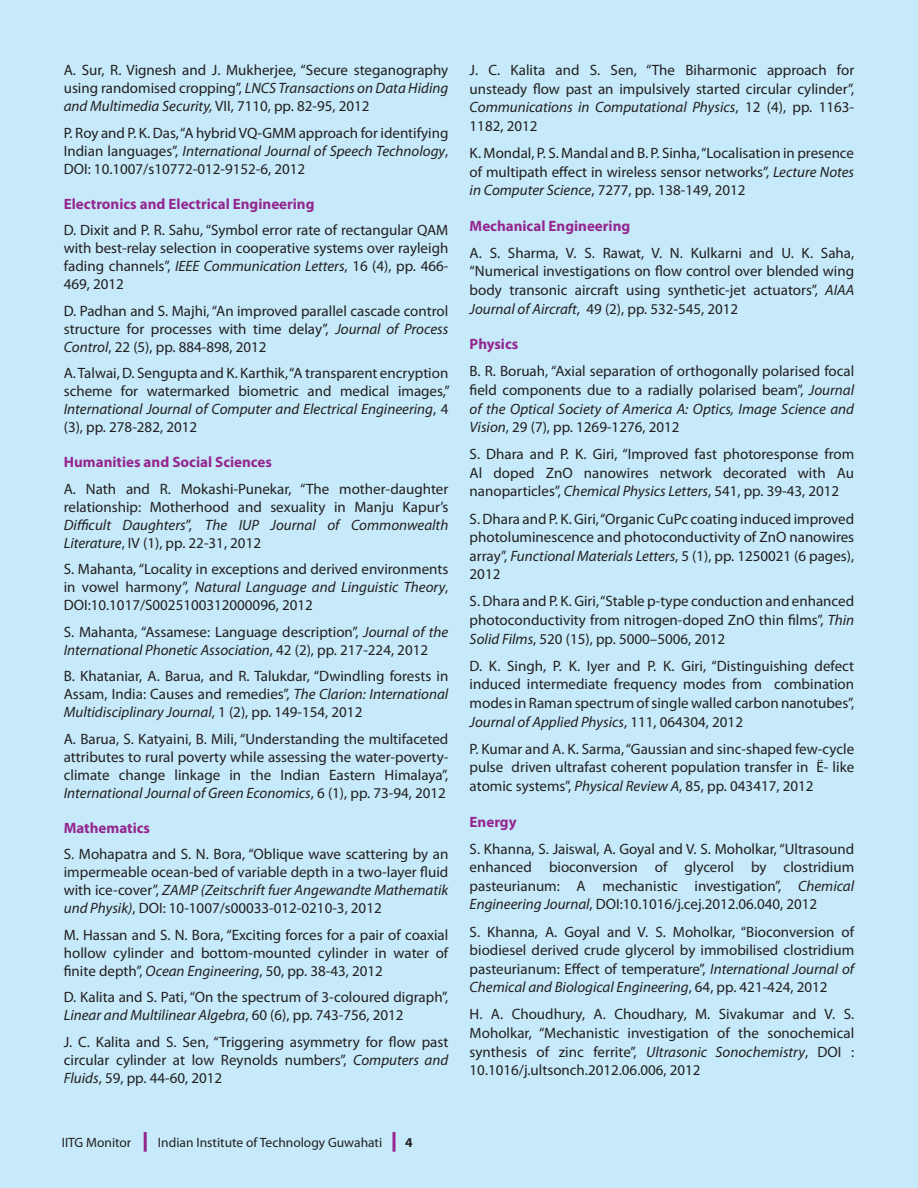
<style>
.page{position:relative;width:918px;height:1188px;background:#c6eafa}
.page>*{position:absolute;margin:0;border:0;box-sizing:border-box;transform-origin:0 0}
.t1{font:15px/18.6px "Myriad Pro";color:#231f20;text-align:justify}
.t2{font:700 15px "Myriad Pro";color:#95268f}
.t3{font:13.5px "Myriad Pro";color:#231f20}
.t4{font:700 13.5px "Myriad Pro";color:#231f20}
.s1{font-style:italic}
</style>
<div class="page">
<hr style="left:144px;top:1132px;width:3px;height:20px;background:#95268f">
<hr style="left:393px;top:1132px;width:3px;height:20px;background:#95268f">
<p class="t1" style="left:64px;top:61px;width:386px;line-height:18px">A. Sur, R. Vignesh and J. Mukherjee, “Secure steganography using randomised cropping”, <span class="s1">LNCS Transactions on Data Hiding and Multimedia Security,</span> VII, 7110, pp. 82-95, 2012</p>
<p class="t1" style="left:64px;top:123px;width:386px;line-height:18px">P. Roy and P. K. Das, “A hybrid VQ-GMM approach for identifying Indian languages”, <span class="s1">International Journal of Speech Technology</span>, DOI: 10.1007/s10772-012-9152-6, 2012</p>
<p class="t2" style="left:64px;top:194px;width:252px">Electronics and Electrical Engineering</p>
<p class="t1" style="left:64px;top:221px;width:386px;line-height:18px">D. Dixit and P. R. Sahu, “Symbol error rate of rectangular QAM with best-relay selection in cooperative systems over rayleigh fading channels”, <span class="s1">IEEE Communication Letters</span>, 16 (4), pp. 466- 469, 2012</p>
<p class="t1" style="left:64px;top:301px;width:386px;line-height:18px">D. Padhan and S. Majhi, “An improved parallel cascade control structure for processes with time delay”, <span class="s1">Journal of Process Control</span>, 22 (5), pp. 884-898, 2012</p>
<p class="t1" style="left:64px;top:364px;width:387px;line-height:18px">A. Talwai, D. Sengupta and K. Karthik, “A transparent encryption scheme for watermarked biometric and medical images,” <span class="s1">International Journal of Computer and Electrical Engineering</span>, 4 (3), pp. 278-282, 2012</p>
<p class="t2" style="left:64px;top:452px;width:210px">Humanities and Social Sciences</p>
<p class="t1" style="left:64px;top:479px;width:386px;line-height:18px">A. Nath and R. Mokashi-Punekar, “The mother-daughter relationship: Motherhood and sexuality in Manju Kapur’s <span class="s1">Difficult Daughters</span>”, <span class="s1">The IUP Journal of Commonwealth Literature</span>, IV (1), pp. 22-31, 2012</p>
<p class="t1" style="left:64px;top:560px;width:386px;line-height:18px">S. Mahanta, “Locality in exceptions and derived environments in vowel harmony”, <span class="s1">Natural Language and Linguistic Theory</span>, DOI:10.1017/S0025100312000096, 2012</p>
<p class="t1" style="left:64px;top:622px;width:386px;line-height:18px">S. Mahanta, “Assamese: Language description”, <span class="s1">Journal of the<br>International Phonetic Association</span>, 42 (2), pp. 217-224, 2012</p>
<p class="t1" style="left:64px;top:667px;width:386px;line-height:18px">B. Khataniar, A. Barua, and R. Talukdar, “Dwindling forests in Assam, India: Causes and remedies”, <span class="s1">The Clarion: International Multidisciplinary Journal</span>, 1 (2), pp. 149-154, 2012</p>
<p class="t1" style="left:64px;top:729px;width:386px;line-height:18px">A. Barua, S. Katyaini, B. Mili, “Understanding the multifaceted attributes to rural poverty while assessing the water-poverty&shy;climate change linkage in the Indian Eastern Himalaya”, <span class="s1">International Journal of Green Economics</span>, 6 (1), pp. 73-94, 2012</p>
<p class="t2" style="left:64px;top:818px;width:88px">Mathematics</p>
<p class="t1" style="left:64px;top:845px;width:386px;line-height:18px">S. Mohapatra and S. N. Bora, “Oblique wave scattering by an impermeable ocean-bed of variable depth in a two-layer fluid with ice-cover”, <span class="s1">ZAMP (Zeitschrift fuer Angewandte Mathematik und Physik)</span>, DOI: 10-1007/s00033-012-0210-3, 2012</p>
<p class="t1" style="left:64px;top:925px;width:386px;line-height:18px">M. Hassan and S. N. Bora, “Exciting forces for a pair of coaxial hollow cylinder and bottom-mounted cylinder in water of finite depth”, <span class="s1">Ocean Engineering</span>, 50, pp. 38-43, 2012</p>
<p class="t1" style="left:64px;top:988px;width:386px;line-height:18px">D. Kalita and S. Pati, “On the spectrum of 3-coloured digraph”,<br><span class="s1">Linear and Multilinear Algebra</span>, 60 (6), pp. 743-756, 2012</p>
<p class="t1" style="left:64px;top:1032px;width:386px;line-height:18px">J. C. Kalita and S. Sen, “Triggering asymmetry for flow past circular cylinder at low Reynolds numbers”, <span class="s1">Computers and Fluids</span>, 59, pp. 44-60, 2012</p>
<p class="t1" style="left:470px;top:60px;width:386px">J. C. Kalita and S. Sen, “The Biharmonic approach for unsteady flow past an impulsively started circular cylinder”, <span class="s1">Communications in Computational Physics</span>, 12 (4), pp. 1163- 1182, 2012</p>
<p class="t1" style="left:470px;top:143px;width:386px">K. Mondal, P. S. Mandal and B. P. Sinha, “Localisation in presence of multipath effect in wireless sensor networks”, <span class="s1">Lecture Notes in Computer Science</span>, 7277, pp. 138-149, 2012</p>
<p class="t2" style="left:470px;top:216px;width:162px">Mechanical Engineering</p>
<p class="t1" style="left:470px;top:243px;width:386px">A. S. Sharma, V. S. Rawat, V. N. Kulkarni and U. K. Saha, “Numerical investigations on flow control over blended wing body transonic aircraft using synthetic-jet actuators”, <span class="s1">AIAA Journal of Aircraft</span>, 49 (2), pp. 532-545, 2012</p>
<p class="t2" style="left:470px;top:334px;width:50px">Physics</p>
<p class="t1" style="left:470px;top:362px;width:386px">B. R. Boruah, “Axial separation of orthogonally polarised focal field components due to a radially polarised beam”, <span class="s1">Journal of the Optical Society of America A: Optics, Image Science and Vision</span>, 29 (7), pp. 1269-1276, 2012</p>
<p class="t1" style="left:470px;top:445px;width:386px">S. Dhara and P. K. Giri, “Improved fast photoresponse from Al doped ZnO nanowires network decorated with Au nanoparticles”, <span class="s1">Chemical Physics Letters</span>, 541, pp. 39-43, 2012</p>
<p class="t1" style="left:470px;top:509px;width:386px">S. Dhara and P. K. Giri, “Organic CuPc coating induced improved photoluminescence and photoconductivity of ZnO nanowires array”, <span class="s1">Functional Materials Letters</span>, 5 (1), pp. 1250021 (6 pages), 2012</p>
<p class="t1" style="left:470px;top:592px;width:386px">S. Dhara and P. K. Giri, “Stable p-type conduction and enhanced photoconductivity from nitrogen-doped ZnO thin films”, <span class="s1">Thin Solid Films</span>, 520 (15), pp. 5000–5006, 2012</p>
<p class="t1" style="left:470px;top:656px;width:386px">D. K. Singh, P. K. Iyer and P. K. Giri, “Distinguishing defect induced intermediate frequency modes from combination modes in Raman spectrum of single walled carbon nanotubes”, <span class="s1">Journal of Applied Physics</span>, 111, 064304, 2012</p>
<p class="t1" style="left:470px;top:739px;width:386px">P. Kumar and A. K. Sarma, “Gaussian and sinc-shaped few-cycle pulse driven ultrafast coherent population transfer in Ë- like atomic systems”, <span class="s1">Physical Review A</span>, 85, pp. 043417, 2012</p>
<p class="t2" style="left:470px;top:812px;width:48px">Energy</p>
<p class="t1" style="left:470px;top:839px;width:386px">S. Khanna, S. Jaiswal, A. Goyal and V. S. Moholkar, “Ultrasound enhanced bioconversion of glycerol by clostridium pasteurianum: A mechanistic investigation”, <span class="s1">Chemical Engineering Journal</span>, DOI:10.1016/j.cej.2012.06.040, 2012</p>
<p class="t1" style="left:470px;top:922px;width:386px">S. Khanna, A. Goyal and V. S. Moholkar, “Bioconversion of biodiesel derived crude glycerol by immobilised clostridium pasteurianum: Effect of temperature”, <span class="s1">International Journal of Chemical and Biological Engineering</span>, 64, pp. 421-424, 2012</p>
<p class="t1" style="left:470px;top:1005px;width:386px">H. A. Choudhury, A. Choudhary, M. Sivakumar and V. S.<br>Moholkar, “Mechanistic investigation of the sonochemical synthesis of zinc ferrite”, <span class="s1">Ultrasonic Sonochemistry</span>, DOI :<br>10.1016/j.ultsonch.2012.06.006, 2012</p>
<p class="t3" style="left:62px;top:1135px;width:71px">IITG Monitor</p>
<p class="t3" style="left:158px;top:1134px;width:226px">Indian Institute of Technology Guwahati</p>
<p class="t4" style="left:405px;top:1134px;width:9px">4</p>
</div>
